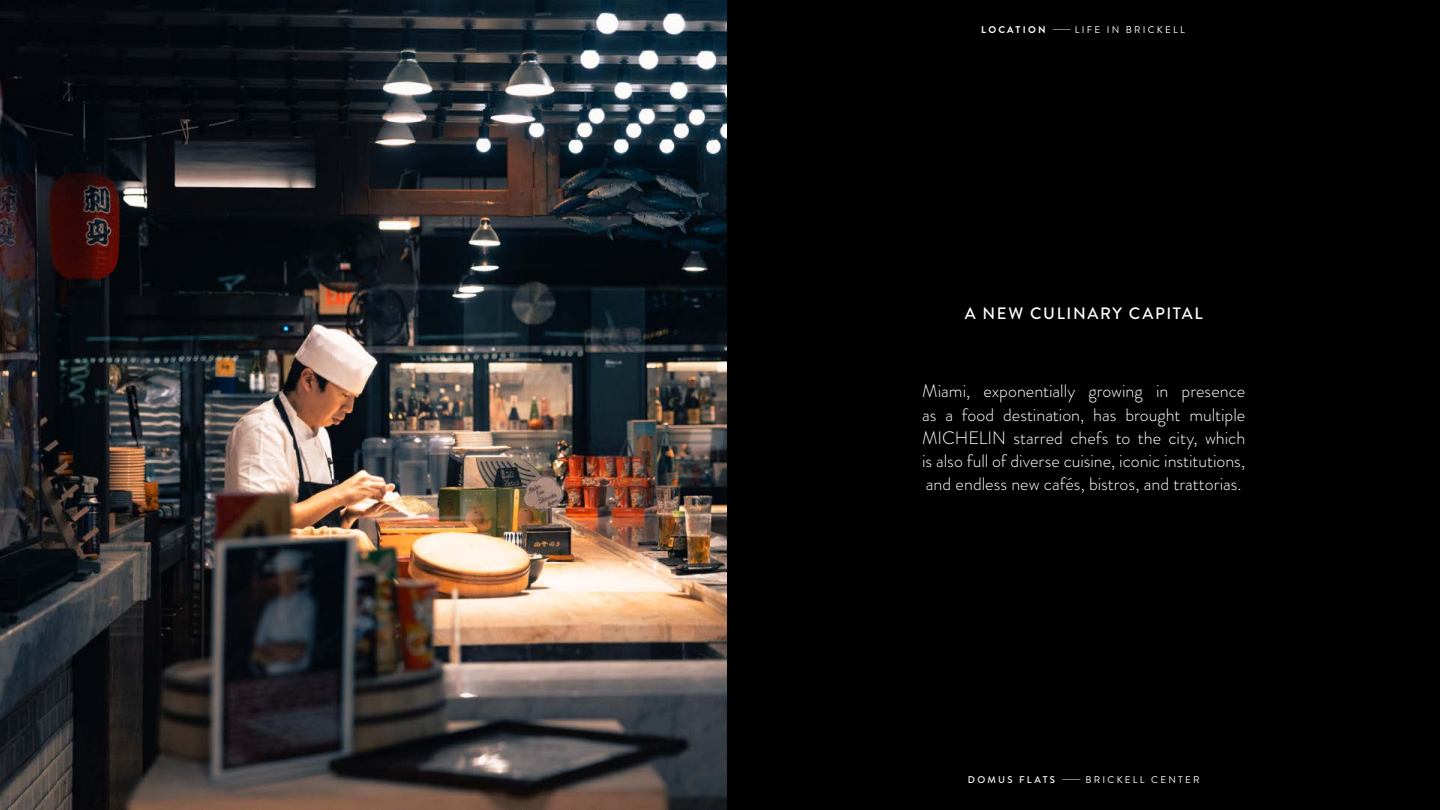
<style>
.page{position:relative;width:1440px;height:810px;background:#fff}
.page>*{position:absolute;margin:0;border:0;box-sizing:border-box;transform-origin:0 0}
.t1{font:300 18px/23.2px "Brandon Grotesque";color:#fff;text-align:justify}
.t2{font:500 16.5px "Brandon Grotesque";letter-spacing:.1em;color:#fff}
.t3{font:9.75px "Brandon Grotesque";letter-spacing:.23em;color:#fff}
.s1{font-weight:700}
.s2{font-weight:500}
</style>
<div class="page">
<div style="left:698px;top:0;width:742px;height:810px;background:#000"></div>
<img style="left:0;top:0;width:727px;height:810px">
<p class="t3" style="left:981px;top:23px;width:205px"><span class="s1">LOCATION</span> ——— LIFE IN BRICKELL</p>
<p class="t2" style="left:965px;top:302px;width:240px">A NEW CULINARY CAPITAL</p>
<p class="t1" style="left:922px;top:380px;width:325px">Miami, exponentially growing in presence as a food destination, has brought multiple MICHELIN starred chefs to the city, which is also full of diverse cuisine, iconic institutions, and endless new cafés, bistros, and trattorias.</p>
<p class="t3" style="left:968px;top:773px;width:233px"><span class="s2">DOMUS FLATS</span> ——— BRICKELL CENTER</p>
</div>
